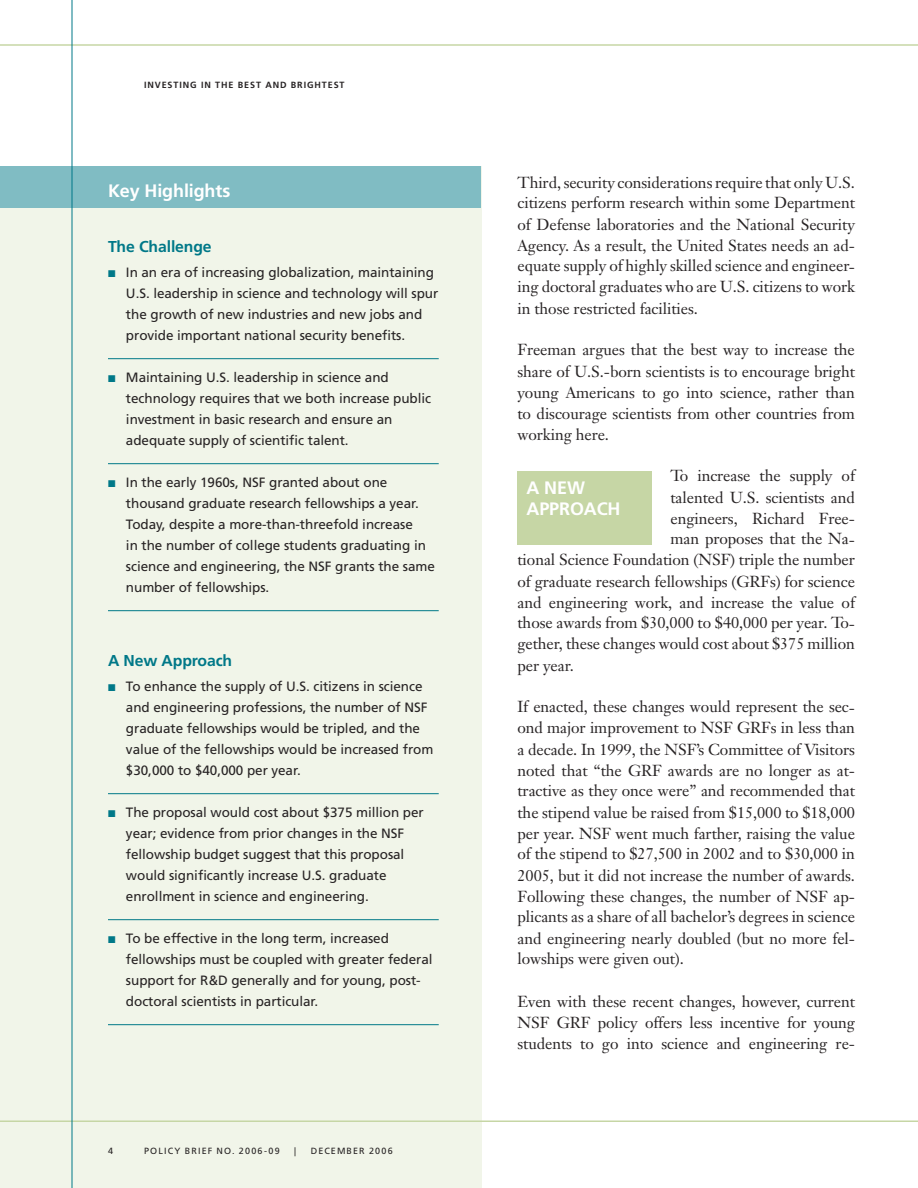
<style>
.page{position:relative;width:918px;height:1188px;background:#fff}
.page>*{position:absolute;margin:0;border:0;box-sizing:border-box;transform-origin:0 0}
.t1{font:700 18px/21px "Frutiger";letter-spacing:-.005em;color:#fff}
.t2{font:15.75px/21px "Janson Text";letter-spacing:-.005em;color:#282425;text-align:justify}
.t3{font:700 15.75px "Frutiger";letter-spacing:-.005em;color:#007888}
.t4{font:13.5px/21px "Frutiger";letter-spacing:-.005em;color:#282425}
.t5{font:9px "Frutiger";letter-spacing:.125em;color:#282425}
.t6{font:700 9px "Frutiger";letter-spacing:.1em;color:#282425}
.s1{color:#007888}
</style>
<div class="page">
<div style="left:0;top:166px;width:482px;height:1022px;background:#f1f5e9"></div>
<div style="left:0;top:166px;width:482px;height:42px;background:#80bcc3"></div>
<hr style="left:108px;top:358px;width:331px;height:1px;background:#007888">
<hr style="left:108px;top:463px;width:331px;height:1px;background:#007888">
<hr style="left:108px;top:610px;width:331px;height:1px;background:#007888">
<hr style="left:108px;top:793px;width:331px;height:1px;background:#007888">
<hr style="left:108px;top:919px;width:331px;height:1px;background:#007888">
<hr style="left:108px;top:1024px;width:331px;height:1px;background:#007888">
<div style="left:518px;top:471px;width:134px;height:73px;background:#c6d6a5"></div>
<hr style="left:0;top:44px;width:918px;height:2px;background:#c6d6a5">
<hr style="left:0;top:1120px;width:918px;height:2px;background:#c6d6a5">
<hr style="left:72px;top:0;width:1px;height:1188px;background:#007888">
<p class="t6" style="left:144px;top:79px;width:202px">INVESTING IN THE BEST AND BRIGHTEST</p>
<p class="t1" style="left:108px;top:180px;width:124px">Key Highlights</p>
<p class="t3" style="left:108px;top:237px;width:105px">The Challenge</p>
<p class="t4" style="left:126px;top:262px;width:314px;text-indent:-18px"><span class="s1">■</span> In an era of increasing globalization, maintaining U.S. leadership in science and technology will spur the growth of new industries and new jobs and provide important national security benefits.</p>
<p class="t4" style="left:126px;top:367px;width:307px;text-indent:-18px"><span class="s1">■</span> Maintaining U.S. leadership in science and technology requires that we both increase public investment in basic research and ensure an adequate supply of scientific talent.</p>
<p class="t4" style="left:126px;top:472px;width:310px;text-indent:-18px"><span class="s1">■</span> In the early 1960s, NSF granted about one thousand graduate research fellowships a year.<br>Today, despite a more-than-threefold increase<br>in the number of college students graduating in science and engineering, the NSF grants the same number of fellowships.</p>
<p class="t3" style="left:108px;top:651px;width:126px">A New Approach</p>
<p class="t4" style="left:126px;top:676px;width:309px;text-indent:-18px"><span class="s1">■</span> To enhance the supply of U.S. citizens in science and engineering professions, the number of NSF graduate fellowships would be tripled, and the value of the fellowships would be increased from $30,000 to $40,000 per year.</p>
<p class="t4" style="left:126px;top:802px;width:299px;text-indent:-18px"><span class="s1">■</span> The proposal would cost about $375 million per year; evidence from prior changes in the NSF fellowship budget suggest that this proposal would significantly increase U.S. graduate enrollment in science and engineering.</p>
<p class="t4" style="left:126px;top:928px;width:308px;text-indent:-18px"><span class="s1">■</span> To be effective in the long term, increased fellowships must be coupled with greater federal support for R&amp;D generally and for young, post&shy;doctoral scientists in particular.</p>
<p class="t5" style="left:108px;top:1145px;width:7px">4</p>
<p class="t5" style="left:144px;top:1145px;width:137px">POLICY BRIEF NO. 2006-09</p>
<p class="t5" style="left:294px;top:1145px;width:3px">|</p>
<p class="t5" style="left:311px;top:1145px;width:83px">DECEMBER 2006</p>
<p class="t2" style="left:518px;top:171px;width:339px">Third, security considerations require that only U.S. citizens perform research within some Department of Defense laboratories and the National Security Agency. As a result, the United States needs an ad&shy;equate supply of highly skilled science and engineer&shy;ing doctoral graduates who are U.S. citizens to work in those restricted facilities.</p>
<p class="t2" style="left:518px;top:339px;width:339px">Freeman argues that the best way to increase the share of U.S.-born scientists is to encourage bright young Americans to go into science, rather than to discourage scientists from other countries from working here.</p>
<p class="t2" style="left:670px;top:465px;width:186px">To increase the supply of</p>
<p class="t2" style="left:670px;top:486px;width:186px">talented U.S. scientists and</p>
<p class="t2" style="left:670px;top:507px;width:186px">engineers, Richard Free-</p>
<p class="t2" style="left:671px;top:528px;width:186px">man proposes that the Na-</p>
<p class="t2" style="left:518px;top:549px;width:339px">tional Science Foundation (NSF) triple the number</p>
<p class="t2" style="left:518px;top:570px;width:339px">of graduate research fellowships (GRFs) for science</p>
<p class="t2" style="left:518px;top:591px;width:339px">and engineering work, and increase the value of</p>
<p class="t2" style="left:518px;top:612px;width:339px">those awards from $30,000 to $40,000 per year. To-</p>
<p class="t2" style="left:518px;top:633px;width:339px">gether, these changes would cost about $375 million</p>
<p class="t2" style="left:518px;top:654px;width:58px">per year.</p>
<p class="t2" style="left:518px;top:696px;width:339px">If enacted, these changes would represent the sec&shy;ond major improvement to NSF GRFs in less than a decade. In 1999, the NSF’s Committee of Visitors noted that “the GRF awards are no longer as at&shy;tractive as they once were” and recommended that the stipend value be raised from $15,000 to $18,000 per year. NSF went much farther, raising the value of the stipend to $27,500 in 2002 and to $30,000 in 2005, but it did not increase the number of awards.<br>Following these changes, the number of NSF ap&shy;plicants as a share of all bachelor’s degrees in science and engineering nearly doubled (but no more fel&shy;lowships were given out).</p>
<p class="t2" style="left:518px;top:990px;width:339px">Even with these recent changes, however, current NSF GRF policy offers less incentive for young students to go into science and engineering re-</p>
<p class="t1" style="left:526px;top:477px;width:96px">A NEW<br>APPROACH</p>
</div>
